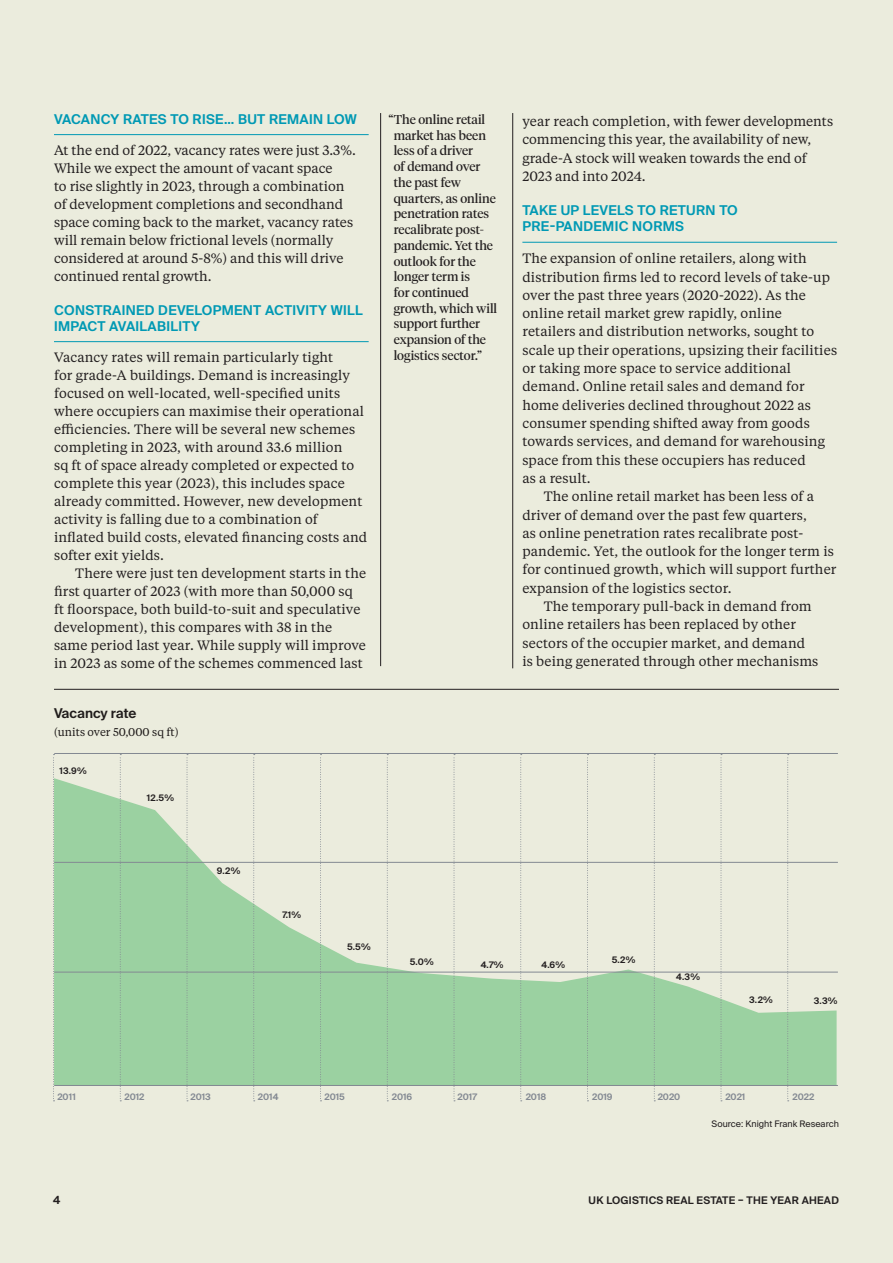
<style>
.page{position:relative;width:893px;height:1263px;background:#ebecdd}
.page>*{position:absolute;margin:0;border:0;box-sizing:border-box;transform-origin:0 0}
.t1{font:13.5px/18px "Tiempos Text";letter-spacing:.01em;color:#231f20}
.t2{font:600 13.5px/15.8px "Suisse Intl";letter-spacing:.025em;color:#0099b4}
.t3{font:600 13.5px "Suisse Intl";color:#231f20}
.t4{font:12.75px/15.8px "Tiempos Headline";color:#231f20}
.t5{font:11.25px "Tiempos Text";color:#231f20}
.t6{font:600 11.25px "Suisse Intl";color:#231f20}
.t7{font:600 10.5px "Suisse Intl";letter-spacing:.025em;color:#231f20}
.t8{font:600 9px "Suisse Intl";color:#231f20}
.t9{font:600 9px "Suisse Intl";color:#838992}
.t10{font:9px "Suisse Intl";color:#231f20}
</style>
<div class="page">
<svg style="left:55px;top:778px;width:782px;height:307px"></svg>
<hr style="left:54px;top:134px;width:315px;height:1px;background:#0099b4">
<hr style="left:54px;top:341px;width:315px;height:1px;background:#0099b4">
<hr style="left:380px;top:113px;width:1px;height:553px;background:#231f20">
<hr style="left:512px;top:113px;width:1px;height:555px;background:#231f20">
<hr style="left:522px;top:242px;width:315px;height:1px;background:#0099b4">
<svg style="left:120px;top:754px;width:1px;height:347px"></svg>
<svg style="left:53px;top:754px;width:2px;height:347px"></svg>
<svg style="left:187px;top:754px;width:1px;height:347px"></svg>
<svg style="left:253px;top:754px;width:2px;height:347px"></svg>
<svg style="left:320px;top:754px;width:1px;height:347px"></svg>
<svg style="left:387px;top:754px;width:1px;height:347px"></svg>
<svg style="left:454px;top:754px;width:1px;height:347px"></svg>
<svg style="left:520px;top:754px;width:2px;height:347px"></svg>
<svg style="left:587px;top:754px;width:1px;height:347px"></svg>
<svg style="left:654px;top:754px;width:1px;height:347px"></svg>
<svg style="left:721px;top:754px;width:1px;height:347px"></svg>
<svg style="left:787px;top:754px;width:2px;height:347px"></svg>
<hr style="left:54px;top:862px;width:784px;height:1px;background:#838992">
<hr style="left:54px;top:972px;width:784px;height:1px;background:#838992">
<hr style="left:54px;top:1085px;width:784px;height:1px;background:#838992">
<hr style="left:54px;top:753px;width:784px;height:1px;background:#838992">
<hr style="left:54px;top:689px;width:785px;height:1px;background:#231f20">
<p class="t2" style="left:54px;top:111px;width:304px">VACANCY RATES TO RISE… BUT REMAIN LOW</p>
<p class="t1" style="left:54px;top:141px;width:303px">At the end of 2022, vacancy rates were just 3.3%.<br>While we expect the amount of vacant space<br>to rise slightly in 2023, through a combination of development completions and secondhand space coming back to the market, vacancy rates will remain below frictional levels (normally considered at around 5-8%) and this will drive continued rental growth.</p>
<p class="t2" style="left:54px;top:302px;width:310px">CONSTRAINED DEVELOPMENT ACTIVITY WILL<br>IMPACT AVAILABILITY</p>
<p class="t1" style="left:54px;top:348px;width:315px">Vacancy rates will remain particularly tight<br>for grade-A buildings. Demand is increasingly focused on well-located, well-specified units where occupiers can maximise their operational efficiencies. There will be several new schemes completing in 2023, with around 33.6 million<br>sq ft of space already completed or expected to complete this year (2023), this includes space already committed. However, new development activity is falling due to a combination of inflated build costs, elevated financing costs and softer exit yields.</p>
<p class="t1" style="left:54px;top:564px;width:314px;text-indent:21px">There were just ten development starts in the first quarter of 2023 (with more than 50,000 sq ft floorspace, both build-to-suit and speculative development), this compares with 38 in the same period last year. While supply will improve in 2023 as some of the schemes commenced last</p>
<p class="t3" style="left:54px;top:706px;width:84px">Vacancy rate</p>
<p class="t5" style="left:54px;top:725px;width:126px">(units over 50,000 sq ft)</p>
<p class="t8" style="left:59px;top:765px;width:29px">13.9%</p>
<p class="t8" style="left:147px;top:793px;width:29px">12.5%</p>
<p class="t4" style="left:394px;top:111px;width:105px;text-indent:-5px">“The online retail market has been less of a driver<br>of demand over the past few quarters, as online penetration rates recalibrate post&shy;pandemic. Yet the outlook for the longer term is<br>for continued growth, which will support further expansion of the logistics sector.”</p>
<p class="t1" style="left:522px;top:111px;width:312px">year reach completion, with fewer developments commencing this year, the availability of new, grade-A stock will weaken towards the end of 2023 and into 2024.</p>
<p class="t2" style="left:522px;top:203px;width:217px">TAKE UP LEVELS TO RETURN TO<br>PRE-PANDEMIC NORMS</p>
<p class="t1" style="left:522px;top:249px;width:286px">The expansion of online retailers, along with</p>
<p class="t1" style="left:522px;top:267px;width:309px">distribution firms led to record levels of take-up</p>
<p class="t1" style="left:522px;top:285px;width:285px">over the past three years (2020-2022). As the</p>
<p class="t1" style="left:522px;top:304px;width:261px">online retail market grew rapidly, online</p>
<p class="t1" style="left:522px;top:322px;width:293px">retailers and distribution networks, sought to</p>
<p class="t1" style="left:522px;top:340px;width:316px">scale up their operations, upsizing their facilities</p>
<p class="t1" style="left:522px;top:359px;width:270px">or taking more space to service additional</p>
<p class="t1" style="left:522px;top:377px;width:284px">demand. Online retail sales and demand for</p>
<p class="t1" style="left:522px;top:395px;width:290px">home deliveries declined throughout 2022 as</p>
<p class="t1" style="left:522px;top:414px;width:289px">consumer spending shifted away from goods</p>
<p class="t1" style="left:522px;top:432px;width:304px">towards services, and demand for warehousing</p>
<p class="t1" style="left:522px;top:450px;width:285px">space from this these occupiers has reduced</p>
<p class="t1" style="left:522px;top:468px;width:70px">as a result.</p>
<p class="t1" style="left:544px;top:487px;width:272px">The online retail market has been less of a</p>
<p class="t1" style="left:522px;top:505px;width:286px">driver of demand over the past few quarters,</p>
<p class="t1" style="left:522px;top:523px;width:282px">as online penetration rates recalibrate post-</p>
<p class="t1" style="left:522px;top:542px;width:313px">pandemic. Yet, the outlook for the longer term is</p>
<p class="t1" style="left:522px;top:560px;width:316px">for continued growth, which will support further</p>
<p class="t1" style="left:522px;top:578px;width:211px">expansion of the logistics sector.</p>
<p class="t1" style="left:544px;top:597px;width:269px">The temporary pull-back in demand from</p>
<p class="t1" style="left:522px;top:615px;width:275px">online retailers has been replaced by other</p>
<p class="t1" style="left:522px;top:633px;width:284px">sectors of the occupier market, and demand</p>
<p class="t1" style="left:522px;top:652px;width:297px">is being generated through other mechanisms</p>
<p class="t8" style="left:217px;top:866px;width:25px">9.2%</p>
<p class="t8" style="left:282px;top:909px;width:20px">7.1%</p>
<p class="t8" style="left:347px;top:942px;width:25px">5.5%</p>
<p class="t8" style="left:410px;top:956px;width:25px">5.0%</p>
<p class="t8" style="left:481px;top:960px;width:24px">4.7%</p>
<p class="t8" style="left:542px;top:960px;width:25px">4.6%</p>
<p class="t8" style="left:612px;top:955px;width:25px">5.2%</p>
<p class="t8" style="left:676px;top:971px;width:25px">4.3%</p>
<p class="t8" style="left:749px;top:995px;width:25px">3.2%</p>
<p class="t8" style="left:814px;top:996px;width:25px">3.3%</p>
<p class="t9" style="left:57px;top:1092px;width:20px">2011</p>
<p class="t9" style="left:125px;top:1092px;width:21px">2012</p>
<p class="t9" style="left:190px;top:1092px;width:22px">2013</p>
<p class="t9" style="left:258px;top:1092px;width:22px">2014</p>
<p class="t9" style="left:324px;top:1092px;width:22px">2015</p>
<p class="t9" style="left:392px;top:1092px;width:22px">2016</p>
<p class="t9" style="left:458px;top:1092px;width:21px">2017</p>
<p class="t9" style="left:526px;top:1092px;width:22px">2018</p>
<p class="t9" style="left:592px;top:1092px;width:22px">2019</p>
<p class="t9" style="left:658px;top:1092px;width:24px">2020</p>
<p class="t9" style="left:725px;top:1092px;width:21px">2021</p>
<p class="t9" style="left:792px;top:1092px;width:23px">2022</p>
<p class="t10" style="left:711px;top:1119px;width:129px">Source: Knight Frank Research</p>
<p class="t6" style="left:53px;top:1193px;width:9px">4</p>
<p class="t7" style="left:589px;top:1194px;width:252px">UK LOGISTICS REAL ESTATE – THE YEAR AHEAD</p>
</div>
